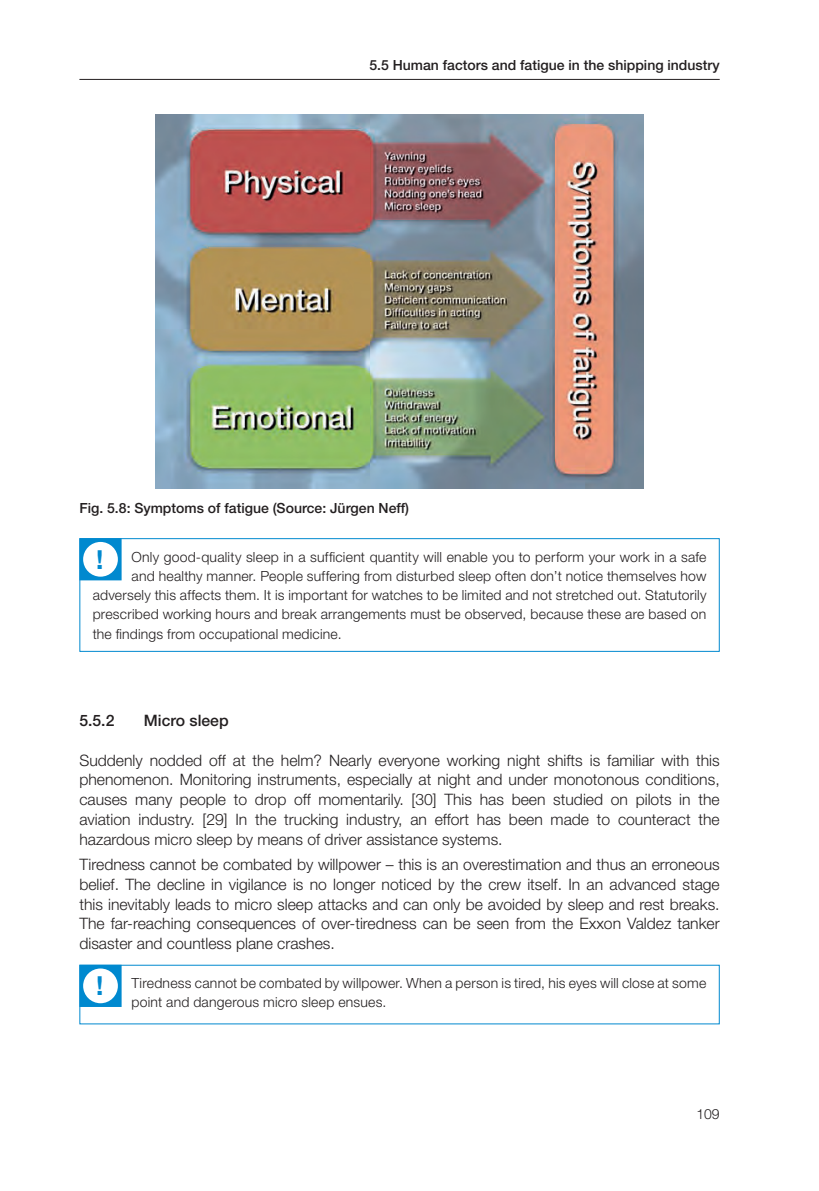
<style>
.page{position:relative;width:819px;height:1191px;background:#fff}
.page>*{position:absolute;margin:0;border:0;box-sizing:border-box;transform-origin:0 0}
.t1{font:700 26.25px "Helvetica Neue LT Std";color:#0089cf}
.t2{font:300 15.75px/19.8px "Helvetica Neue LT Std";color:#231f20;text-align:justify}
.t3{font:500 15.75px "Helvetica Neue LT Std";color:#231f20}
.t4{font:300 14px/19.2px "Helvetica Neue LT Std";letter-spacing:.015em;color:#231f20}
.t5{font:500 14px "Helvetica Neue LT Std";color:#231f20}
</style>
<div class="page">
<hr style="left:79px;top:79px;width:640px;height:1px;background:#231f20">
<img style="left:155px;top:114px;width:488px;height:374px">
<div style="left:79px;top:538px;width:640px;height:114px;border:1px solid #0089cf"></div>
<div style="left:79px;top:538px;width:43px;height:42px;background:#0089cf;border:2px solid #0089cf"></div>
<div style="left:83px;top:542px;width:35px;height:34px;background:#fff;border-radius:50%"></div>
<div style="left:79px;top:964px;width:43px;height:43px;background:#0089cf;border:2px solid #0089cf"></div>
<div style="left:83px;top:968px;width:35px;height:35px;background:#fff;border-radius:50%"></div>
<p class="t5" style="left:369px;top:56px;width:352px">5.5 Human factors and fatigue in the shipping industry</p>
<p class="t5" style="left:79px;top:500px;width:331px">Fig. 5.8: Symptoms of fatigue (Source: Jürgen Neff)</p>
<p class="t4" style="left:131px;top:546px;width:576px">Only good-quality sleep in a sufficient quantity will enable you to perform your work in a safe</p>
<p class="t4" style="left:131px;top:566px;width:576px">and healthy manner. People suffering from disturbed sleep often don’t notice themselves how</p>
<p class="t4" style="left:93px;top:585px;width:615px">adversely this affects them. It is important for watches to be limited and not stretched out. Statutorily</p>
<p class="t4" style="left:93px;top:604px;width:615px">prescribed working hours and break arrangements must be observed, because these are based on</p>
<p class="t4" style="left:93px;top:623px;width:250px">the findings from occupational medicine.</p>
<h1 class="t1" style="left:96px;top:543px;width:9px">!</h1>
<p class="t3" style="left:79px;top:711px;width:37px">5.5.2</p>
<p class="t3" style="left:144px;top:711px;width:86px">Micro sleep</p>
<p class="t2" style="left:79px;top:749px;width:642px">Suddenly nodded off at the helm? Nearly everyone working night shifts is familiar with this phenomenon. Monitoring instruments, especially at night and under monotonous conditions, causes many people to drop off momentarily. [30] This has been studied on pilots in the aviation industry. [29] In the trucking industry, an effort has been made to counteract the hazardous micro sleep by means of driver assistance systems.</p>
<p class="t2" style="left:79px;top:854px;width:641px">Tiredness cannot be combated by willpower – this is an overestimation and thus an erroneous belief. The decline in vigilance is no longer noticed by the crew itself. In an advanced stage this inevitably leads to micro sleep attacks and can only be avoided by sleep and rest breaks.<br>The far-reaching consequences of over-tiredness can be seen from the Exxon Valdez tanker disaster and countless plane crashes.</p>
<p class="t4" style="left:131px;top:973px;width:576px">Tiredness cannot be combated by willpower. When a person is tired, his eyes will close at some point and dangerous micro sleep ensues.</p>
<h1 class="t1" style="left:96px;top:969px;width:9px">!</h1>
<p class="t4" style="left:696px;top:1104px;width:25px">109</p>
</div>
